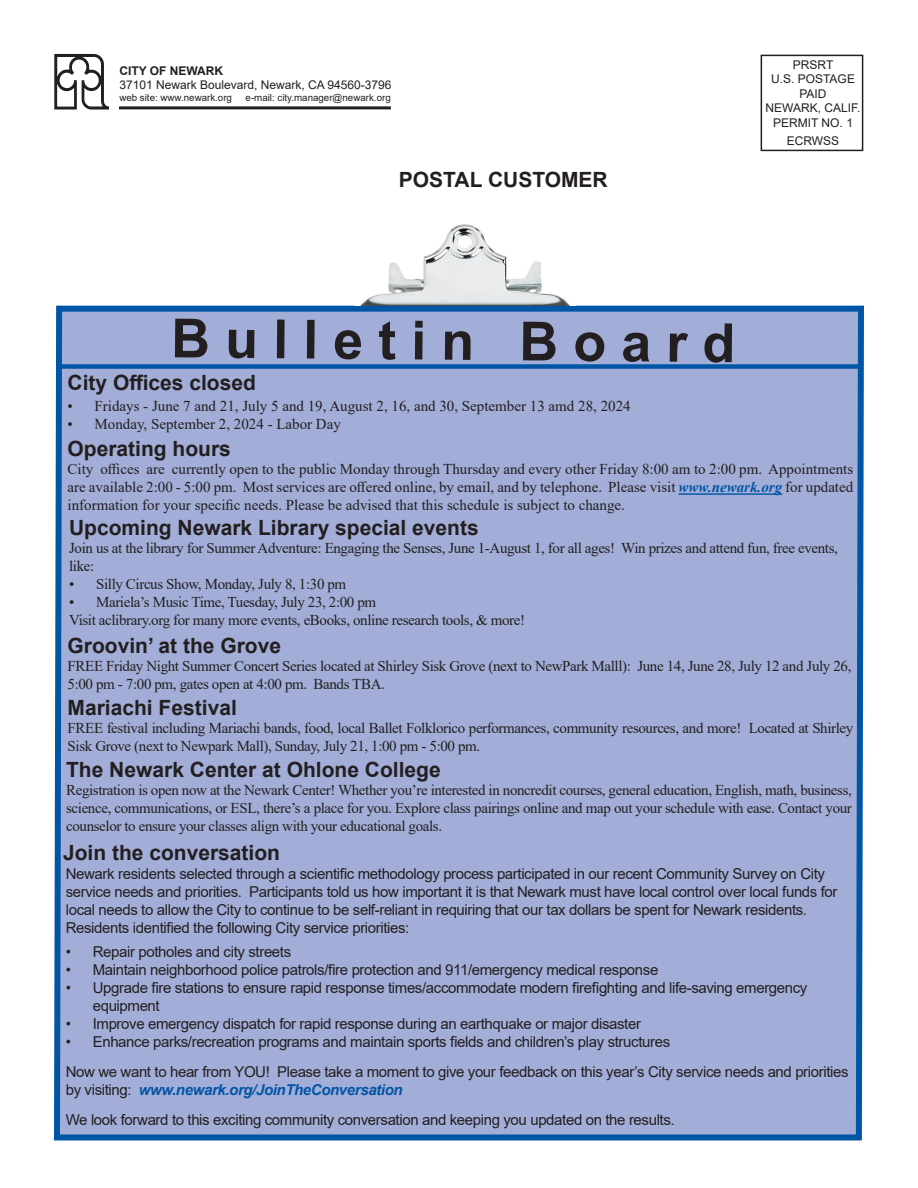
<style>
.page{position:relative;width:918px;height:1188px;background:#fff}
.page>*{position:absolute;margin:0;border:0;box-sizing:border-box;transform-origin:0 0}
.t1{font:700 54px "Arial";color:#231f20}
.t2{font:700 21px "Arial";color:#231f20}
.Paragraph_Style_1{font:15px/18px "Times New Roman";letter-spacing:-.025em;color:#231f20;text-align:justify}
.Paragraph_Style_1-2{font:15px/18px "Arial";letter-spacing:-.025em;color:#231f20}
.Paragraph_Style_1-3{font:15px "Times New Roman";color:#231f20}
.t3{font:12px "Arial";color:#231f20}
.t4{font:700 12px "Arial";color:#231f20}
.t5{font:9.75px "Arial";color:#231f20}
.s1{font-weight:700;font-style:italic;color:#0155a5}
</style>
<div class="page">
<img style="left:54px;top:54px;width:55px;height:56px">
<hr style="left:119px;top:106px;width:272px;height:3px;background:#231f20">
<div style="left:761px;top:55px;width:102px;height:96px;border:2px solid #231f20"></div>
<div style="left:54px;top:305px;width:810px;height:836px;background:#a2aed7"></div>
<div style="left:56px;top:364px;width:806px;height:5px;background:#0155a5"></div>
<img style="left:354px;top:224px;width:222px;height:82px">
<hr style="left:679px;top:493px;width:103px;height:2px;background:#0155a5">
<p class="t4" style="left:119px;top:62px;width:105px">CITY OF NEWARK</p>
<p class="t3" style="left:119px;top:77px;width:274px">37101 Newark Boulevard, Newark, CA 94560-3796</p>
<p class="t5" style="left:119px;top:91px;width:114px">web site: www.newark.org</p>
<p class="t5" style="left:246px;top:91px;width:147px">e-mail: city.manager@newark.org</p>
<p class="t2" style="left:399px;top:165px;width:210px">POSTAL CUSTOMER</p>
<p class="t3" style="left:793px;top:56px;width:42px">PRSRT</p>
<p class="t3" style="left:771px;top:71px;width:85px">U.S. POSTAGE</p>
<p class="t3" style="left:800px;top:85px;width:29px">PAID</p>
<p class="t3" style="left:766px;top:100px;width:96px">NEWARK, CALIF.</p>
<p class="t3" style="left:773px;top:114px;width:81px">PERMIT NO. 1</p>
<p class="t3" style="left:787px;top:132px;width:54px">ECRWSS</p>
<p class="t1" style="left:172px;top:298px;width:566px;rotate:1deg">B u l l e t i n B o a r d</p>
<p class="t2" style="left:68px;top:368px;width:190px">City Offices closed</p>
<p class="Paragraph_Style_1-3" style="left:68px;top:395px;width:565px">• Fridays - June 7 and 21, July 5 and 19, August 2, 16, and 30, September 13 amd 28, 2024</p>
<p class="Paragraph_Style_1-3" style="left:68px;top:413px;width:275px">• Monday, September 2, 2024 - Labor Day</p>
<p class="t2" style="left:68px;top:434px;width:165px">Operating hours</p>
<p class="Paragraph_Style_1" style="left:68px;top:460px;width:787px">City offices are currently open to the public Monday through Thursday and every other Friday 8:00 am to 2:00 pm. Appointments are available 2:00 - 5:00 pm. Most services are offered online, by email, and by telephone. Please visit <span class="s1">www.newark.org</span> for updated information for your specific needs. Please be advised that this schedule is subject to change.</p>
<p class="t2" style="left:69px;top:513px;width:411px">Upcoming Newark Library special events</p>
<p class="Paragraph_Style_1" style="left:69px;top:539px;width:770px">Join us at the library for Summer Adventure: Engaging the Senses, June 1-August 1, for all ages! Win prizes and attend fun, free events, like:</p>
<p class="Paragraph_Style_1" style="left:69px;top:575px;width:279px">• Silly Circus Show, Monday, July 8, 1:30 pm</p>
<p class="Paragraph_Style_1" style="left:69px;top:593px;width:309px">• Mariela’s Music Time, Tuesday, July 23, 2:00 pm</p>
<p class="Paragraph_Style_1" style="left:69px;top:611px;width:458px">Visit aclibrary.org for many more events, eBooks, online research tools, &amp; more!</p>
<p class="t2" style="left:68px;top:631px;width:215px">Groovin’ at the Grove</p>
<p class="Paragraph_Style_1" style="left:68px;top:657px;width:785px">FREE Friday Night Summer Concert Series located at Shirley Sisk Grove (next to NewPark Malll): June 14, June 28, July 12 and July 26,</p>
<p class="Paragraph_Style_1" style="left:68px;top:675px;width:319px">5:00 pm - 7:00 pm, gates open at 4:00 pm. Bands TBA.</p>
<p class="t2" style="left:68px;top:693px;width:171px">Mariachi Festival</p>
<p class="Paragraph_Style_1" style="left:68px;top:718px;width:787px">FREE festival including Mariachi bands, food, local Ballet Folklorico performances, community resources, and more! Located at Shirley<br>Sisk Grove (next to Newpark Mall), Sunday, July 21, 1:00 pm - 5:00 pm.</p>
<p class="t2" style="left:66px;top:755px;width:376px">The Newark Center at Ohlone College</p>
<p class="Paragraph_Style_1" style="left:66px;top:781px;width:787px">Registration is open now at the Newark Center! Whether you’re interested in noncredit courses, general education, English, math, business, science, communications, or ESL, there’s a place for you. Explore class pairings online and map out your schedule with ease. Contact your counselor to ensure your classes align with your educational goals.</p>
<p class="t2" style="left:63px;top:838px;width:219px">Join the conversation</p>
<p class="Paragraph_Style_1-2" style="left:66px;top:865px;width:773px">Newark residents selected through a scientific methodology process participated in our recent Community Survey on City service needs and priorities. Participants told us how important it is that Newark must have local control over local funds for local needs to allow the City to continue to be self-reliant in requiring that our tax dollars be spent for Newark residents.</p>
<p class="Paragraph_Style_1-2" style="left:66px;top:919px;width:345px">Residents identified the following City service priorities:</p>
<p class="Paragraph_Style_1-2" style="left:66px;top:943px;width:227px">• Repair potholes and city streets</p>
<p class="Paragraph_Style_1-2" style="left:66px;top:961px;width:594px">• Maintain neighborhood police patrols/fire protection and 911/emergency medical response</p>
<p class="Paragraph_Style_1-2" style="left:93px;top:979px;width:716px;text-indent:-27px">• Upgrade fire stations to ensure rapid response times/accommodate modern firefighting and life-saving emergency equipment</p>
<p class="Paragraph_Style_1-2" style="left:66px;top:1015px;width:577px">• Improve emergency dispatch for rapid response during an earthquake or major disaster</p>
<p class="Paragraph_Style_1-2" style="left:66px;top:1033px;width:606px">• Enhance parks/recreation programs and maintain sports fields and children’s play structures</p>
<p class="Paragraph_Style_1-2" style="left:66px;top:1063px;width:784px">Now we want to hear from YOU! Please take a moment to give your feedback on this year’s City service needs and priorities by visiting: <span class="s1">www.newark.org/JoinTheConversation</span></p>
<p class="Paragraph_Style_1-2" style="left:66px;top:1111px;width:610px">We look forward to this exciting community conversation and keeping you updated on the results.</p>
</div>
